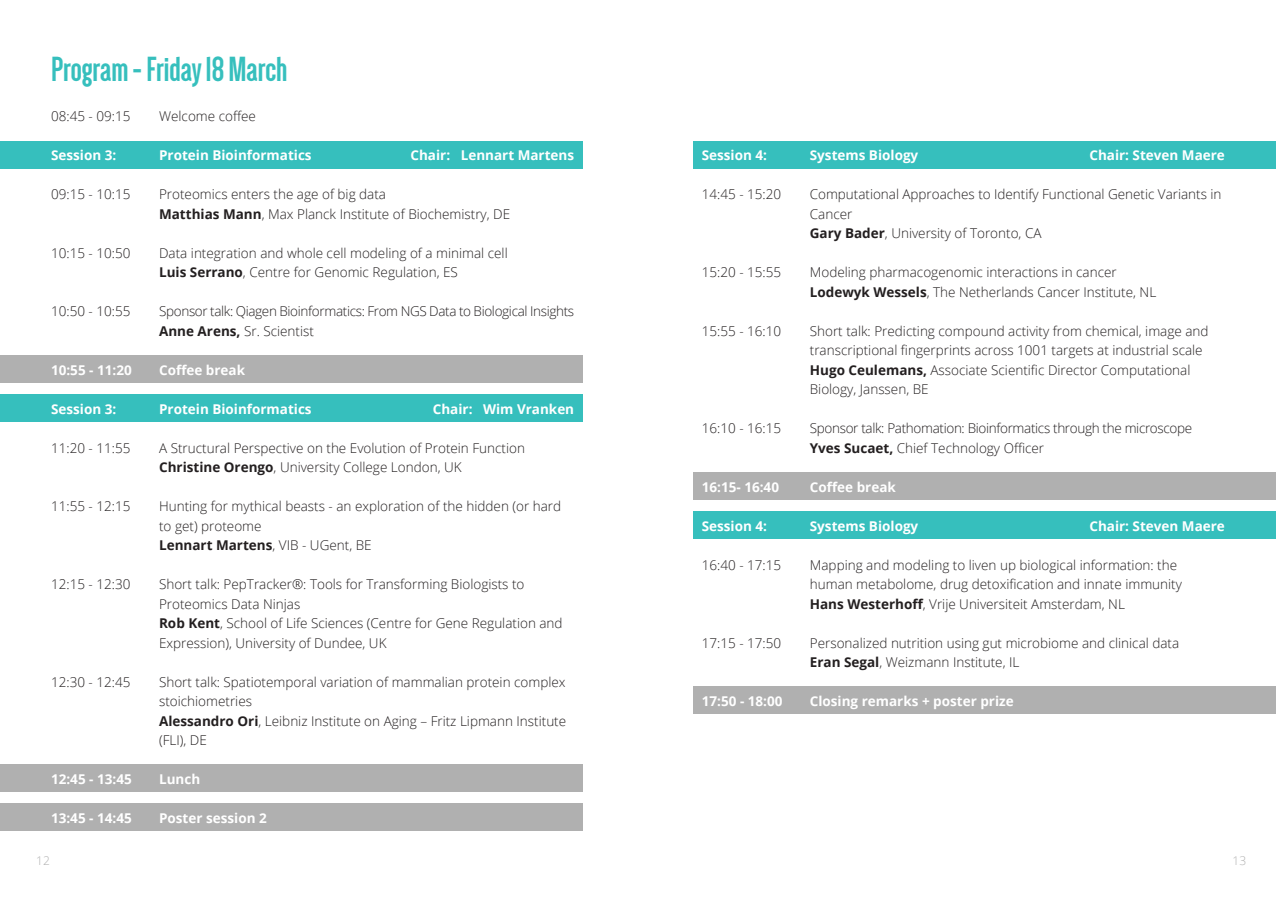
<style>
.page{position:relative;width:1276px;height:910px;background:#fff}
.page>*{position:absolute;margin:0;border:0;box-sizing:border-box;transform-origin:0 0}
.Abstract_Title{font:700 36px "Dense";color:#36bfbd}
.Lopende_tekst{font:300 13.5px/19.5px "Open Sans";color:#231f20}
.session_title{font:700 13.5px "Open Sans";color:#fff}
.Lopende_tekst-2{font:300 13.5px "Open Sans";letter-spacing:-.025em;color:#231f20}
.Lopende_tekst-3{font:700 13.5px "Open Sans";color:#231f20}
.t1{font:300 12px "Open Sans";color:#b0b0b0}
.s1{font-weight:700}
.s2{font-weight:300}
</style>
<div class="page">
<div style="left:0;top:803px;width:583px;height:27px;background:#b0b0b0"></div>
<div style="left:0;top:355px;width:583px;height:28px;background:#b0b0b0"></div>
<div style="left:0;top:764px;width:583px;height:27px;background:#b0b0b0"></div>
<div style="left:0;top:141px;width:583px;height:27px;background:#36bfbd"></div>
<div style="left:0;top:394px;width:583px;height:28px;background:#36bfbd"></div>
<div style="left:693px;top:686px;width:583px;height:28px;background:#b0b0b0"></div>
<div style="left:693px;top:473px;width:583px;height:27px;background:#b0b0b0"></div>
<div style="left:693px;top:141px;width:583px;height:27px;background:#36bfbd"></div>
<div style="left:693px;top:512px;width:583px;height:27px;background:#36bfbd"></div>
<p class="Abstract_Title" style="left:51px;top:51px;width:238px">Program - Friday 18 March</p>
<p class="Lopende_tekst" style="left:51px;top:106px;width:81px">08:45 - 09:15</p>
<p class="Lopende_tekst" style="left:159px;top:106px;width:98px">Welcome coffee</p>
<p class="session_title" style="left:51px;top:146px;width:67px">Session 3:</p>
<p class="session_title" style="left:159px;top:146px;width:154px">Protein Bioinformatics</p>
<p class="session_title" style="left:410px;top:146px;width:165px">Chair: Lennart Martens</p>
<p class="Lopende_tekst" style="left:51px;top:184px;width:81px">09:15 - 10:15</p>
<p class="Lopende_tekst" style="left:159px;top:184px;width:228px">Proteomics enters the age of big data</p>
<p class="Lopende_tekst" style="left:159px;top:203px;width:353px"><span class="s1">Matthias Mann</span>, Max Planck Institute of Biochemistry, DE</p>
<p class="Lopende_tekst" style="left:51px;top:242px;width:81px">10:15 - 10:50</p>
<p class="Lopende_tekst" style="left:159px;top:242px;width:350px">Data integration and whole cell modeling of a minimal cell</p>
<p class="Lopende_tekst" style="left:159px;top:262px;width:300px"><span class="s1">Luis Serrano</span>, Centre for Genomic Regulation, ES</p>
<p class="Lopende_tekst" style="left:51px;top:301px;width:81px">10:50 - 10:55</p>
<p class="Lopende_tekst-2" style="left:159px;top:302px;width:417px">Sponsor talk: Qiagen Bioinformatics: From NGS Data to Biological Insights</p>
<p class="Lopende_tekst" style="left:159px;top:320px;width:156px"><span class="s1">Anne Arens,</span> Sr. Scientist</p>
<p class="session_title" style="left:51px;top:360px;width:82px">10:55 - 11:20</p>
<p class="session_title" style="left:159px;top:360px;width:88px">Coffee break</p>
<p class="session_title" style="left:51px;top:399px;width:67px">Session 3:</p>
<p class="session_title" style="left:159px;top:399px;width:154px">Protein Bioinformatics</p>
<p class="session_title" style="left:433px;top:399px;width:143px">Chair: Wim Vranken</p>
<p class="Lopende_tekst" style="left:51px;top:437px;width:81px">11:20 - 11:55</p>
<p class="Lopende_tekst" style="left:159px;top:437px;width:367px">A Structural Perspective on the Evolution of Protein Function</p>
<p class="Lopende_tekst" style="left:159px;top:457px;width:304px"><span class="s1">Christine Orengo</span>, University College London, UK</p>
<p class="Lopende_tekst" style="left:51px;top:496px;width:81px">11:55 - 12:15</p>
<p class="Lopende_tekst" style="left:159px;top:496px;width:404px">Hunting for mythical beasts - an exploration of the hidden (or hard to get) proteome</p>
<p class="Lopende_tekst-3" style="left:159px;top:536px;width:214px">Lennart Martens<span class="s2">, VIB - UGent, BE</span></p>
<p class="Lopende_tekst" style="left:51px;top:574px;width:81px">12:15 - 12:30</p>
<p class="Lopende_tekst" style="left:159px;top:574px;width:367px">Short talk: PepTracker®: Tools for Transforming Biologists to<br>Proteomics Data Ninjas</p>
<p class="Lopende_tekst" style="left:159px;top:613px;width:405px"><span class="s1">Rob Kent</span>, School of Life Sciences (Centre for Gene Regulation and<br>Expression), University of Dundee, UK</p>
<p class="Lopende_tekst" style="left:51px;top:671px;width:81px">12:30 - 12:45</p>
<p class="Lopende_tekst" style="left:159px;top:671px;width:408px">Short talk: Spatiotemporal variation of mammalian protein complex stoichiometries</p>
<p class="Lopende_tekst" style="left:159px;top:710px;width:409px"><span class="s1">Alessandro Ori</span>, Leibniz Institute on Aging – Fritz Lipmann Institute (FLI), DE</p>
<p class="session_title" style="left:51px;top:770px;width:82px">12:45 - 13:45</p>
<p class="session_title" style="left:159px;top:770px;width:43px">Lunch</p>
<p class="session_title" style="left:51px;top:809px;width:82px">13:45 - 14:45</p>
<p class="session_title" style="left:159px;top:809px;width:109px">Poster session 2</p>
<p class="session_title" style="left:702px;top:146px;width:67px">Session 4:</p>
<p class="session_title" style="left:810px;top:146px;width:110px">Systems Biology</p>
<p class="session_title" style="left:1089px;top:146px;width:137px">Chair: Steven Maere</p>
<p class="Lopende_tekst" style="left:702px;top:184px;width:81px">14:45 - 15:20</p>
<p class="Lopende_tekst" style="left:810px;top:184px;width:413px">Computational Approaches to Identify Functional Genetic Variants in<br>Cancer</p>
<p class="Lopende_tekst" style="left:810px;top:223px;width:233px"><span class="s1">Gary Bader</span>, University of Toronto, CA</p>
<p class="Lopende_tekst" style="left:702px;top:262px;width:81px">15:20 - 15:55</p>
<p class="Lopende_tekst" style="left:810px;top:262px;width:308px">Modeling pharmacogenomic interactions in cancer</p>
<p class="Lopende_tekst" style="left:810px;top:281px;width:348px"><span class="s1">Lodewyk Wessels</span>, The Netherlands Cancer Institute, NL</p>
<p class="Lopende_tekst" style="left:702px;top:320px;width:81px">15:55 - 16:10</p>
<p class="Lopende_tekst" style="left:810px;top:320px;width:400px">Short talk: Predicting compound activity from chemical, image and transcriptional fingerprints across 1001 targets at industrial scale</p>
<p class="Lopende_tekst" style="left:810px;top:359px;width:382px"><span class="s1">Hugo Ceulemans,</span> Associate Scientific Director Computational<br>Biology, Janssen, BE</p>
<p class="Lopende_tekst" style="left:702px;top:418px;width:81px">16:10 - 16:15</p>
<p class="Lopende_tekst-2" style="left:810px;top:419px;width:384px">Sponsor talk: Pathomation: Bioinformatics through the microscope</p>
<p class="Lopende_tekst" style="left:810px;top:437px;width:236px"><span class="s1">Yves Sucaet,</span> Chief Technology Officer</p>
<p class="session_title" style="left:702px;top:477px;width:79px">16:15- 16:40</p>
<p class="session_title" style="left:810px;top:477px;width:88px">Coffee break</p>
<p class="session_title" style="left:702px;top:516px;width:67px">Session 4:</p>
<p class="session_title" style="left:810px;top:516px;width:110px">Systems Biology</p>
<p class="session_title" style="left:1089px;top:516px;width:137px">Chair: Steven Maere</p>
<p class="Lopende_tekst" style="left:702px;top:554px;width:81px">16:40 - 17:15</p>
<p class="Lopende_tekst" style="left:810px;top:554px;width:374px">Mapping and modeling to liven up biological information: the human metabolome, drug detoxification and innate immunity</p>
<p class="Lopende_tekst" style="left:810px;top:593px;width:317px"><span class="s1">Hans Westerhoff</span>, Vrije Universiteit Amsterdam, NL</p>
<p class="Lopende_tekst" style="left:702px;top:632px;width:81px">17:15 - 17:50</p>
<p class="Lopende_tekst" style="left:810px;top:632px;width:371px">Personalized nutrition using gut microbiome and clinical data</p>
<p class="Lopende_tekst" style="left:810px;top:652px;width:211px"><span class="s1">Eran Segal</span>, Weizmann Institute, IL</p>
<p class="session_title" style="left:702px;top:692px;width:82px">17:50 - 18:00</p>
<p class="session_title" style="left:810px;top:692px;width:205px">Closing remarks + poster prize</p>
<p class="t1" style="left:36px;top:853px;width:15px">12</p>
<p class="t1" style="left:1232px;top:853px;width:15px">13</p>
</div>
